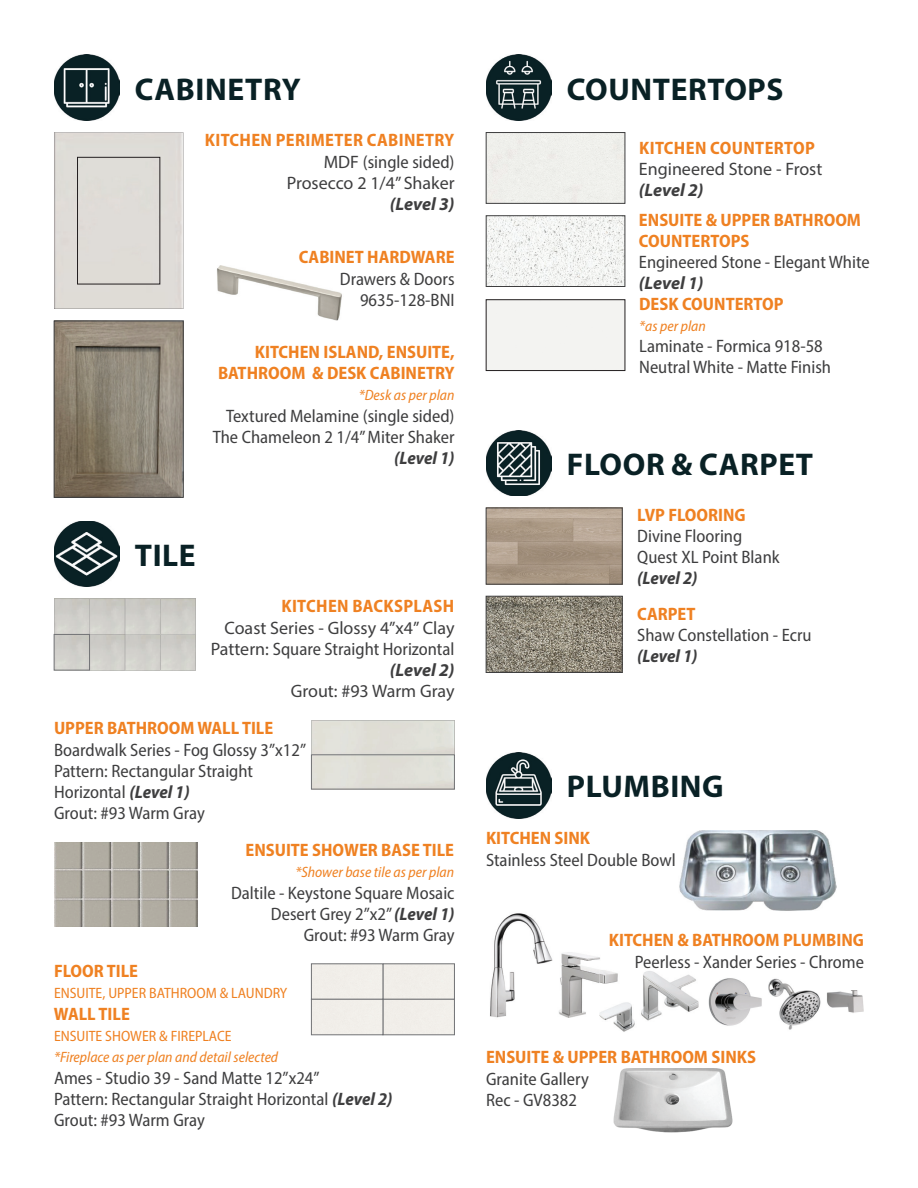
<style>
.page{position:relative;width:918px;height:1188px;background:#fff}
.page>*{position:absolute;margin:0;border:0;box-sizing:border-box;transform-origin:0 0}
.t1{font:700 31.5px "Myriad Pro";letter-spacing:.02em;color:#092125}
.t2{font:semi-condensed 18px/21px "Myriad Pro";color:#3e3e3f}
.t3{font:700 semi-condensed 18px/21px "Myriad Pro";color:#ef8122}
.t4{font:18px/21px "Myriad Pro";color:#3e3e3f;text-align:right}
.t5{font:700 semi-condensed 18px/21.5px "Myriad Pro";letter-spacing:.02em;color:#ef8122;text-align:right}
.t6{font:italic 700 18px "Myriad Pro";letter-spacing:-.01em;color:#3e3e3f}
.t7{font:italic 700 semi-condensed 18px "Myriad Pro";letter-spacing:-.005em;color:#3e3e3f}
.t8{font:italic semi-condensed 15px "Myriad Pro";color:#ef8122}
.t9{font:semi-condensed 15px "Myriad Pro";color:#ef8122}
.s1{font-weight:400;font-stretch:normal;color:#3e3e3f}
.s2{font-weight:400;color:#3e3e3f}
.s3{font-stretch:semi-condensed}
.s4{font-weight:700;font-style:italic}
</style>
<div class="page">
<img style="left:54px;top:55px;width:66px;height:66px">
<svg style="left:54px;top:132px;width:129px;height:177px"></svg>
<div style="left:79px;top:159px;width:79px;height:123px;background:#dfdcd8"></div>
<div style="left:77px;top:157px;width:83px;height:127px;border:1px solid #231f20"></div>
<img style="left:217px;top:265px;width:125px;height:56px">
<img style="left:56px;top:323px;width:125px;height:172px">
<div style="left:54px;top:321px;width:129px;height:176px;border:1px solid #3e3e3f"></div>
<div style="left:486px;top:132px;width:139px;height:72px;background:#efefeb"></div>
<svg style="left:486px;top:215px;width:139px;height:72px"></svg>
<div style="left:486px;top:299px;width:139px;height:72px;background:#f3f3f1"></div>
<img style="left:486px;top:55px;width:66px;height:66px">
<img style="left:486px;top:430px;width:66px;height:66px">
<svg style="left:486px;top:508px;width:136px;height:76px"></svg>
<svg style="left:486px;top:596px;width:137px;height:77px"></svg>
<img style="left:54px;top:521px;width:66px;height:66px">
<svg style="left:54px;top:599px;width:142px;height:71px"></svg>
<div style="left:54px;top:634px;width:36px;height:36px;border:1px solid #727376"></div>
<svg style="left:311px;top:720px;width:144px;height:35px"></svg>
<img style="left:54px;top:842px;width:143px;height:85px">
<div style="left:383px;top:964px;width:72px;height:35px;border:1px solid #727376"></div>
<div style="left:311px;top:964px;width:72px;height:35px;border:1px solid #727376"></div>
<div style="left:383px;top:999px;width:72px;height:36px;border:1px solid #727376"></div>
<div style="left:311px;top:999px;width:72px;height:36px;border:1px solid #727376"></div>
<img style="left:486px;top:753px;width:66px;height:65px">
<img style="left:679px;top:830px;width:157px;height:81px">
<img style="left:613px;top:1068px;width:120px;height:65px">
<img style="left:708px;top:978px;width:54px;height:48px">
<img style="left:559px;top:952px;width:41px;height:66px">
<img style="left:490px;top:913px;width:63px;height:105px">
<img style="left:768px;top:978px;width:53px;height:52px">
<img style="left:599px;top:971px;width:100px;height:61px">
<img style="left:599px;top:970px;width:22px;height:44px">
<img style="left:826px;top:991px;width:38px;height:22px">
<h1 class="t1" style="left:135px;top:68px;width:167px">CABINETRY</h1>
<p class="t5" style="left:205px;top:129px;width:251px">KITCHEN PERIMETER CABINETRY<br><span class="s1">MDF</span> <span class="s2">(single sided)<br></span><span class="s1">Prosecco 2 1/4” Shaker</span></p>
<p class="t6" style="left:390px;top:192px;width:66px">(Level 3)</p>
<p class="t3" style="left:299px;top:246px;width:157px">CABINET HARDWARE</p>
<p class="t2" style="left:340px;top:268px;width:116px;text-align:right">Drawers &amp; Doors<br>9635-128-BNI</p>
<p class="t3" style="left:218px;top:341px;width:238px;text-align:right">KITCHEN ISLAND, ENSUITE,<br>BATHROOM &amp; DESK CABINETRY</p>
<p class="t8" style="left:359px;top:386px;width:97px">*Desk as per plan</p>
<p class="t2" style="left:213px;top:406px;width:243px;text-align:right">Textured Melamine (single sided)<br>The Chameleon 2 1/4” Miter Shaker</p>
<p class="t7" style="left:394px;top:447px;width:62px">(Level 1)</p>
<h1 class="t1" style="left:135px;top:535px;width:62px">TILE</h1>
<p class="t5" style="left:281px;top:595px;width:174px">KITCHEN BACKSPLASH</p>
<p class="t4" style="left:211px;top:617px;width:245px">Coast Series - Glossy 4”x4” Clay<br>Pattern: <span class="s3">Square Straight Horizontal </span><span class="s4">(Level 2)</span></p>
<p class="t4" style="left:291px;top:680px;width:165px">Grout: #93 Warm Gray</p>
<p class="t3" style="left:54px;top:717px;width:221px">UPPER BATHROOM WALL TILE</p>
<p class="t2" style="left:54px;top:739px;width:254px">Boardwalk Series - Fog Glossy 3”x12”<br>Pattern: Rectangular Straight<br>Horizontal <span class="s4">(Level 1)<br></span>Grout: #93 Warm Gray</p>
<p class="t3" style="left:245px;top:838px;width:210px">ENSUITE SHOWER BASE TILE</p>
<p class="t8" style="left:295px;top:862px;width:160px">*Shower base tile as per plan</p>
<p class="t2" style="left:231px;top:882px;width:225px;text-align:right">Daltile - Keystone Square Mosaic<br>Desert Grey 2”x2” <span class="s4">(Level 1)<br></span>Grout: #93 Warm Gray</p>
<p class="t3" style="left:54px;top:960px;width:86px">FLOOR TILE</p>
<p class="t9" style="left:54px;top:984px;width:235px">ENSUITE, UPPER BATHROOM &amp; LAUNDRY</p>
<p class="t3" style="left:54px;top:1003px;width:77px">WALL TILE</p>
<p class="t9" style="left:54px;top:1027px;width:179px">ENSUITE SHOWER &amp; FIREPLACE</p>
<p class="t8" style="left:54px;top:1048px;width:226px">*Fireplace as per plan and detail selected</p>
<p class="t2" style="left:54px;top:1067px;width:340px">Ames - Studio 39 - Sand Matte 12”x24”<br>Pattern: Rectangular Straight Horizontal <span class="s4">(Level 2)<br></span>Grout: #93 Warm Gray</p>
<h1 class="t1" style="left:567px;top:68px;width:218px">COUNTERTOPS</h1>
<p class="t5" style="left:639px;top:136px;width:177px">KITCHEN COUNTERTOP</p>
<p class="t4" style="left:639px;top:158px;width:185px">Engineered Stone - Frost</p>
<p class="t6" style="left:639px;top:178px;width:66px">(Level 2)</p>
<p class="t3" style="left:639px;top:209px;width:224px">ENSUITE &amp; UPPER BATHROOM<br>COUNTERTOPS</p>
<p class="t2" style="left:639px;top:252px;width:232px">Engineered Stone - Elegant White</p>
<p class="t6" style="left:639px;top:272px;width:66px">(Level 1)</p>
<p class="t3" style="left:639px;top:293px;width:146px">DESK COUNTERTOP</p>
<p class="t8" style="left:639px;top:317px;width:68px">*as per plan</p>
<p class="t2" style="left:639px;top:336px;width:193px">Laminate - Formica 918-58<br>Neutral White - Matte Finish</p>
<h1 class="t1" style="left:567px;top:444px;width:248px">FLOOR &amp; CARPET</h1>
<p class="t3" style="left:637px;top:504px;width:110px">LVP FLOORING</p>
<p class="t2" style="left:637px;top:526px;width:144px">Divine Flooring<br>Quest XL Point Blank</p>
<p class="t7" style="left:637px;top:567px;width:62px">(Level 2)</p>
<p class="t3" style="left:637px;top:603px;width:60px">CARPET</p>
<p class="t2" style="left:637px;top:624px;width:176px">Shaw Constellation - Ecru</p>
<p class="t7" style="left:637px;top:645px;width:62px">(Level 1)</p>
<h1 class="t1" style="left:567px;top:766px;width:158px">PLUMBING</h1>
<p class="t3" style="left:486px;top:827px;width:106px">KITCHEN SINK</p>
<p class="t2" style="left:486px;top:849px;width:191px">Stainless Steel Double Bowl</p>
<p class="t3" style="left:609px;top:929px;width:257px">KITCHEN &amp; BATHROOM PLUMBING</p>
<p class="t2" style="left:635px;top:951px;width:231px">Peerless - Xander Series - Chrome</p>
<p class="t3" style="left:486px;top:1046px;width:271px">ENSUITE &amp; UPPER BATHROOM SINKS</p>
<p class="t2" style="left:486px;top:1069px;width:104px">Granite Gallery<br>Rec - GV8382</p>
</div>
